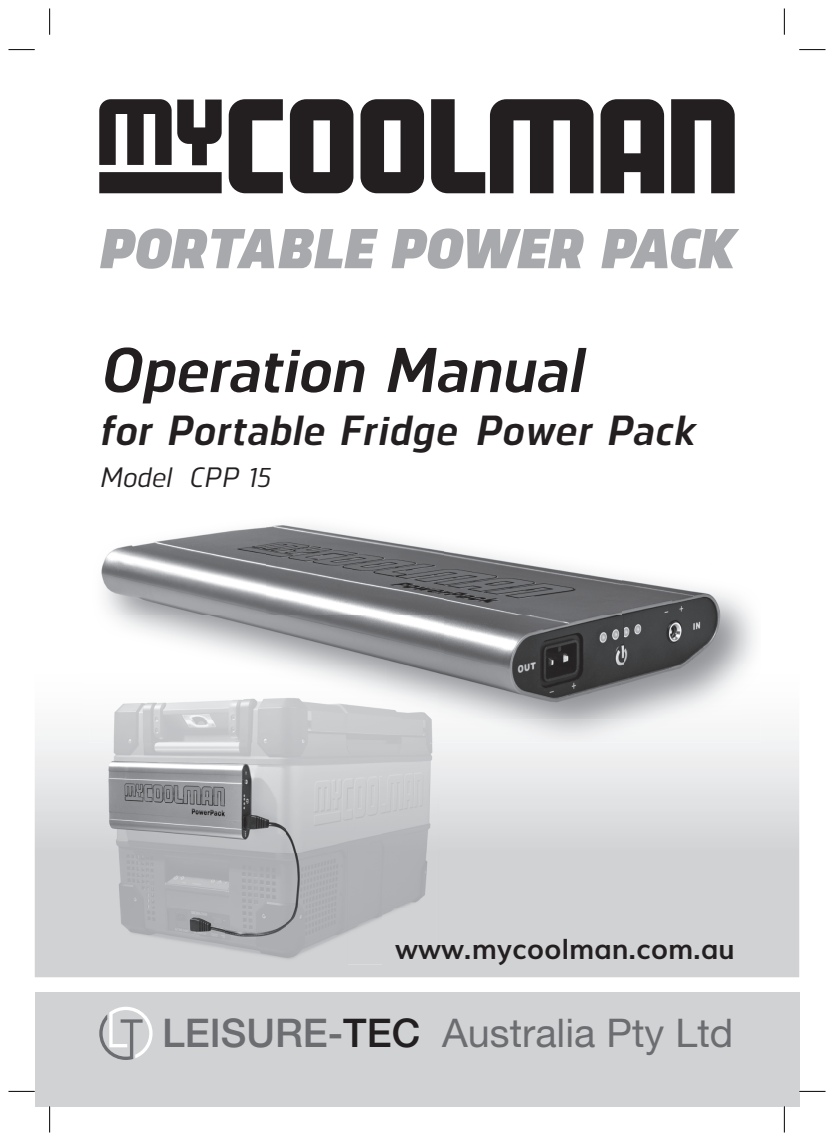
<style>
.page{position:relative;width:834px;height:1141px;background:#fff}
.page>*{position:absolute;margin:0;border:0;box-sizing:border-box;transform-origin:0 0}
.t1{font:italic 700 63px "Norpeth";letter-spacing:.005em;color:#231f20}
.t2{font:italic 900 56px "Norpeth";letter-spacing:-.01em;color:#a8a9ad}
.t3{font:italic 700 42px "Norpeth";letter-spacing:.025em;color:#231f20}
.t4{font:39.55px "Helvetica Neue LT Std";color:#6c6d70}
.t5{font:700 28px "Muli";color:#231f20}
.t6{font:italic 500 28px "Norpeth";letter-spacing:.005em;color:#231f20}
.s1{font-weight:500}
.s2{font-weight:500;color:#231f20}
</style>
<div class="page">
<svg style="left:35px;top:730px;width:764px;height:247px;background:#d9dadb"></svg>
<div style="left:35px;top:992px;width:764px;height:114px;background:#d1d2d4"></div>
<img style="left:347px;top:742px;width:91px;height:167px">
<img style="left:347px;top:909px;width:91px;height:55px">
<img style="left:104px;top:742px;width:243px;height:222px">
<img style="left:89px;top:604px;width:671px;height:138px">
<img style="left:89px;top:525px;width:652px;height:194px">
<svg style="left:99px;top:99px;width:635px;height:94px;fill:#231f20"></svg>
<svg style="left:99px;top:1007px;width:53px;height:53px"></svg>
<svg style="left:8px;top:49px;width:27px;height:1px"></svg>
<svg style="left:799px;top:49px;width:26px;height:1px"></svg>
<svg style="left:8px;top:1091px;width:27px;height:1px"></svg>
<svg style="left:799px;top:1091px;width:26px;height:1px"></svg>
<svg style="left:49px;top:8px;width:1px;height:27px"></svg>
<svg style="left:49px;top:1106px;width:1px;height:26px"></svg>
<svg style="left:783px;top:8px;width:1px;height:27px"></svg>
<svg style="left:783px;top:1106px;width:1px;height:26px"></svg>
<h2 class="t2" style="left:97px;top:204px;width:639px">PORTABLE POWER PACK</h2>
<h1 class="t1" style="left:99px;top:325px;width:484px">Operation Manual</h1>
<p class="t3" style="left:99px;top:400px;width:597px">for Portable Fridge Power Pack</p>
<p class="t6" style="left:99px;top:458px;width:172px">Model CPP 15</p>
<p class="t5" style="left:395px;top:926px;width:341px">www.mycoolman.com.au</p>
<p class="t4" style="left:162px;top:1010px;width:572px"><span class="s1">LEISURE-</span><span class="s2">TEC</span> Australia Pty Ltd</p>
</div>
